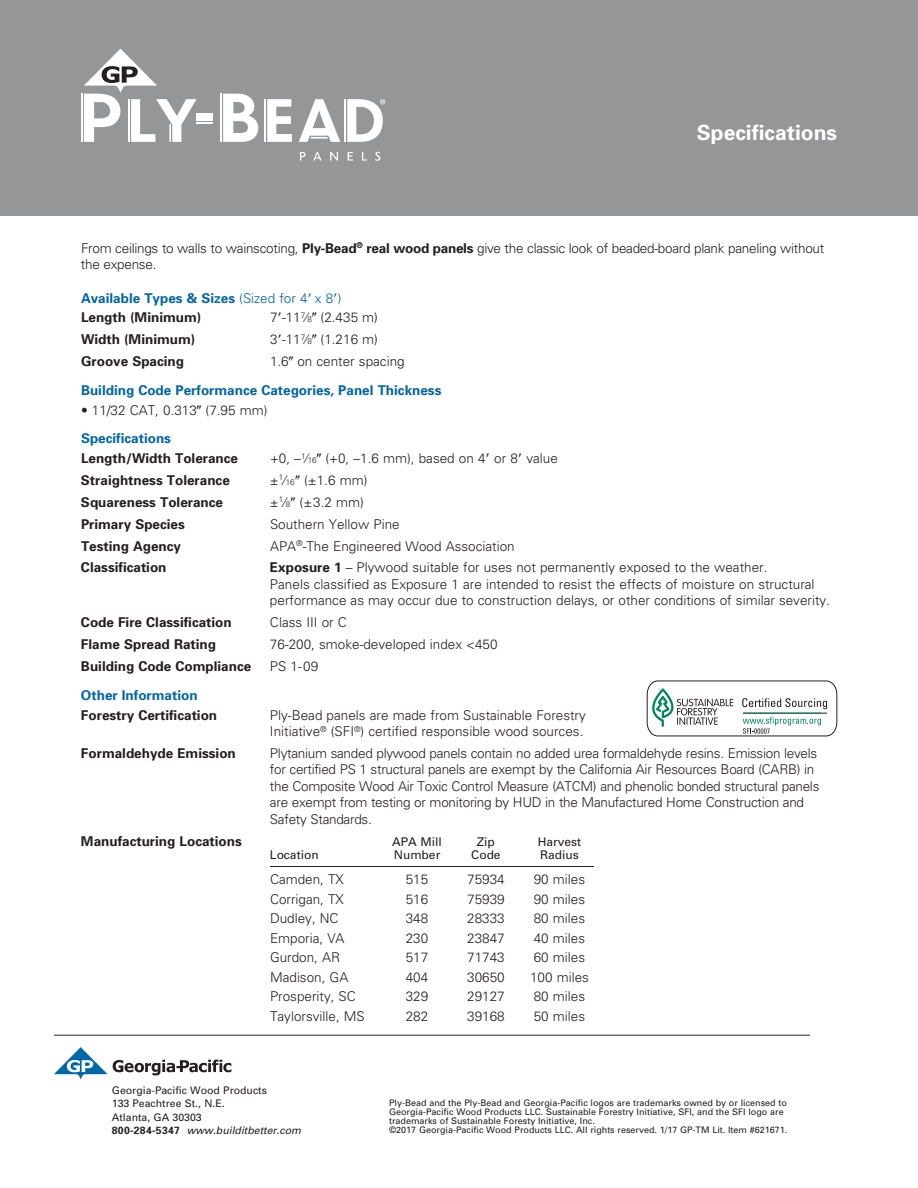
<style>
.page{position:relative;width:918px;height:1188px;background:#fff}
.page>*{position:absolute;margin:0;border:0;box-sizing:border-box;transform-origin:0 0}
.t1{font:700 21px "Univers";color:#fff}
.t2{font:300 13.5px/16.5px "Univers";color:#231f20}
.t3{font:300 13.5px/16.5px "Univers";letter-spacing:-.02em;color:#231f20}
.t4{font:700 13.5px "Univers";color:#231f20}
.t5{font:700 13.5px/19.8px "Univers";color:#0066a5}
.t6{font:12px "Univers";color:#231f20}
.t7{font:10.5px/13.5px "Univers";color:#231f20}
.t8{font:9px/9px "Univers";color:#231f20}
.s1{font-weight:700}
.s2{font-weight:300}
.s3{font-family:"Universal Newswith Comm Pi";font-weight:400}
.s4{color:#231f20}
.s5{font-size:8.1px}
.s6{font-weight:300;color:#231f20}
.s7{font-family:"Universal Newswith Comm Pi";font-weight:400;color:#231f20}
.s8{font-weight:700;color:#0066a5}
.s9{font-style:italic}
</style>
<div class="page">
<div style="left:0;top:0;width:918px;height:216px;background:#949698"></div>
<hr style="left:270px;top:866px;width:324px;height:1px;background:#231f20">
<hr style="left:81px;top:94px;width:2px;height:48px;background:#fff">
<svg style="left:223px;top:94px;width:35px;height:48px"></svg>
<hr style="left:220px;top:94px;width:2px;height:48px;background:#fff">
<svg style="left:267px;top:99px;width:25px;height:43px"></svg>
<hr style="left:264px;top:99px;width:2px;height:43px;background:#fff">
<hr style="left:344px;top:99px;width:2px;height:43px;background:#fff">
<svg style="left:347px;top:99px;width:38px;height:43px"></svg>
<svg style="left:300px;top:152px;width:5px;height:9px"></svg>
<svg style="left:313px;top:152px;width:9px;height:9px"></svg>
<svg style="left:330px;top:152px;width:8px;height:9px"></svg>
<svg style="left:348px;top:152px;width:5px;height:9px"></svg>
<svg style="left:362px;top:152px;width:5px;height:9px"></svg>
<svg style="left:375px;top:152px;width:5px;height:9px"></svg>
<svg style="left:84px;top:49px;width:129px;height:93px"></svg>
<svg style="left:299px;top:99px;width:41px;height:43px"></svg>
<svg style="left:54px;top:1047px;width:177px;height:32px"></svg>
<hr style="left:54px;top:1035px;width:756px;height:1px;background:#231f20">
<svg style="left:647px;top:681px;width:190px;height:55px"></svg>
<h1 class="t1" style="left:697px;top:119px;width:142px">Specifications</h1>
<p class="t3" style="left:81px;top:239px;width:745px">From ceilings to walls to wainscoting, <span class="s1">Ply-Bead</span><sup>®</sup> <span class="s1">real wood panels</span> give the classic look of beaded-board plank paneling without the expense.</p>
<p class="t5" style="left:81px;top:288px;width:262px">Available Types &amp; Sizes <span class="s2">(Sized for 4</span><span class="s3">*</span> <span class="s2">x 8</span><span class="s3">*</span><span class="s2">)<br></span><span class="s4">Length (Minimum)</span></p>
<p class="t2" style="left:270px;top:309px;width:110px">7<span class="s3">*</span>-11<sup>7</sup>⁄<span class="s5">8</span><span class="s3">(</span> (2.435 m)</p>
<p class="t4" style="left:81px;top:331px;width:116px">Width (Minimum)</p>
<p class="t2" style="left:270px;top:331px;width:110px">3<span class="s3">*</span>-11<sup>7</sup>⁄<span class="s5">8</span><span class="s3">(</span> (1.216 m)</p>
<p class="t4" style="left:81px;top:353px;width:105px">Groove Spacing</p>
<p class="t5" style="left:81px;top:347px;width:362px;line-height:28.7px;text-indent:189px"><span class="s6">1.6</span><span class="s7">(</span> <span class="s6">on center spacing<br></span>Building Code Performance Categories, Panel Thickness</p>
<p class="t2" style="left:81px;top:395px;width:188px;line-height:28.7px">• 11/32 CAT, 0.313<span class="s3">(</span> (7.95 mm)<br><span class="s8">Specifications</span></p>
<p class="t4" style="left:81px;top:449px;width:159px">Length/Width Tolerance</p>
<p class="t2" style="left:270px;top:450px;width:289px">+0, –<sup>1</sup>⁄<span class="s5">16</span><span class="s3">(</span> (+0, –1.6 mm), based on 4<span class="s3">*</span> or 8<span class="s3">*</span> value</p>
<p class="t4" style="left:81px;top:471px;width:150px">Straightness Tolerance</p>
<p class="t2" style="left:270px;top:471px;width:99px">±<sup>1</sup>⁄<span class="s5">16</span><span class="s3">(</span> (±1.6 mm)</p>
<p class="t4" style="left:81px;top:493px;width:144px">Squareness Tolerance</p>
<p class="t2" style="left:270px;top:493px;width:95px">±<sup>1</sup>⁄<span class="s5">8</span><span class="s3">(</span> (±3.2 mm)</p>
<p class="t4" style="left:81px;top:515px;width:105px">Primary Species</p>
<p class="t2" style="left:270px;top:515px;width:131px">Southern Yellow Pine</p>
<p class="t4" style="left:81px;top:537px;width:102px">Testing Agency</p>
<p class="t2" style="left:270px;top:537px;width:246px">APA<sup>®</sup>-The Engineered Wood Association</p>
<p class="t4" style="left:81px;top:559px;width:87px">Classification</p>
<p class="t2" style="left:270px;top:559px;width:562px"><span class="s1">Exposure 1</span> – Plywood suitable for uses not permanently exposed to the weather.<br>Panels classified as Exposure 1 are intended to resist the effects of moisture on structural performance as may occur due to construction delays, or other conditions of similar severity.</p>
<p class="t4" style="left:81px;top:614px;width:152px">Code Fire Classification</p>
<p class="t2" style="left:270px;top:614px;width:78px">Class III or C</p>
<p class="t4" style="left:81px;top:636px;width:137px">Flame Spread Rating</p>
<p class="t2" style="left:270px;top:636px;width:229px">76-200, smoke-developed index &lt;450</p>
<p class="t4" style="left:81px;top:658px;width:172px">Building Code Compliance</p>
<p class="t2" style="left:270px;top:658px;width:50px">PS 1-09</p>
<p class="t5" style="left:81px;top:685px;width:118px">Other Information</p>
<p class="t4" style="left:81px;top:706px;width:138px">Forestry Certification</p>
<p class="t2" style="left:270px;top:706px;width:317px">Ply-Bead panels are made from Sustainable Forestry<br>Initiative<sup>®</sup> (SFI<sup>®</sup>) certified responsible wood sources.</p>
<p class="t4" style="left:81px;top:744px;width:156px">Formaldehyde Emission</p>
<p class="t3" style="left:270px;top:745px;width:551px">Plytanium sanded plywood panels contain no added urea formaldehyde resins. Emission levels for certified PS 1 structural panels are exempt by the California Air Resources Board (CARB) in the Composite Wood Air Toxic Control Measure (ATCM) and phenolic bonded structural panels are exempt from testing or monitoring by HUD in the Manufactured Home Construction and Safety Standards.</p>
<p class="t4" style="left:81px;top:832px;width:162px">Manufacturing Locations</p>
<p class="t6" style="left:392px;top:834px;width:51px">APA Mill</p>
<p class="t6" style="left:477px;top:834px;width:19px">Zip</p>
<p class="t6" style="left:538px;top:834px;width:45px">Harvest</p>
<p class="t6" style="left:270px;top:848px;width:50px">Location</p>
<p class="t6" style="left:394px;top:848px;width:48px">Number</p>
<p class="t6" style="left:471px;top:848px;width:31px">Code</p>
<p class="t6" style="left:540px;top:848px;width:40px">Radius</p>
<p class="t2" style="left:270px;top:871px;width:75px">Camden, TX</p>
<p class="t2" style="left:406px;top:871px;width:24px">515</p>
<p class="t2" style="left:467px;top:871px;width:39px">75934</p>
<p class="t2" style="left:534px;top:871px;width:53px">90 miles</p>
<p class="t2" style="left:270px;top:890px;width:75px">Corrigan, TX</p>
<p class="t2" style="left:406px;top:890px;width:24px">516</p>
<p class="t2" style="left:467px;top:890px;width:39px">75939</p>
<p class="t2" style="left:534px;top:890px;width:53px">90 miles</p>
<p class="t2" style="left:270px;top:910px;width:70px">Dudley, NC</p>
<p class="t2" style="left:406px;top:910px;width:24px">348</p>
<p class="t2" style="left:467px;top:910px;width:39px">28333</p>
<p class="t2" style="left:534px;top:910px;width:53px">80 miles</p>
<p class="t2" style="left:270px;top:929px;width:76px">Emporia, VA</p>
<p class="t2" style="left:406px;top:929px;width:24px">230</p>
<p class="t2" style="left:467px;top:929px;width:39px">23847</p>
<p class="t2" style="left:534px;top:929px;width:53px">40 miles</p>
<p class="t2" style="left:270px;top:949px;width:72px">Gurdon, AR</p>
<p class="t2" style="left:406px;top:949px;width:24px">517</p>
<p class="t2" style="left:467px;top:949px;width:39px">71743</p>
<p class="t2" style="left:534px;top:949px;width:53px">60 miles</p>
<p class="t2" style="left:270px;top:968px;width:80px">Madison, GA</p>
<p class="t2" style="left:406px;top:968px;width:24px">404</p>
<p class="t2" style="left:467px;top:968px;width:39px">30650</p>
<p class="t2" style="left:530px;top:968px;width:60px">100 miles</p>
<p class="t2" style="left:270px;top:988px;width:87px">Prosperity, SC</p>
<p class="t2" style="left:406px;top:988px;width:24px">329</p>
<p class="t2" style="left:467px;top:988px;width:39px">29127</p>
<p class="t2" style="left:534px;top:988px;width:53px">80 miles</p>
<p class="t2" style="left:270px;top:1007px;width:96px">Taylorsville, MS</p>
<p class="t2" style="left:406px;top:1007px;width:24px">282</p>
<p class="t2" style="left:467px;top:1007px;width:39px">39168</p>
<p class="t2" style="left:534px;top:1007px;width:53px">50 miles</p>
<p class="t7" style="left:112px;top:1083px;width:191px">Georgia-Pacific Wood Products<br>133 Peachtree St., N.E.<br>Atlanta, GA 30303<br><span class="s1">800-284-5347</span> <span class="s9">www.builditbetter.com</span></p>
<p class="t8" style="left:389px;top:1098px;width:400px">Ply-Bead and the Ply-Bead and Georgia-Pacific logos are trademarks owned by or licensed to Georgia-Pacific Wood Products LLC. Sustainable Forestry Initiative, SFI, and the SFI logo are trademarks of Sustainable Foresty Initiative, Inc.<br>©2017 Georgia-Pacific Wood Products LLC. All rights reserved. 1/17 GP-TM Lit. Item #621671.</p>
</div>
